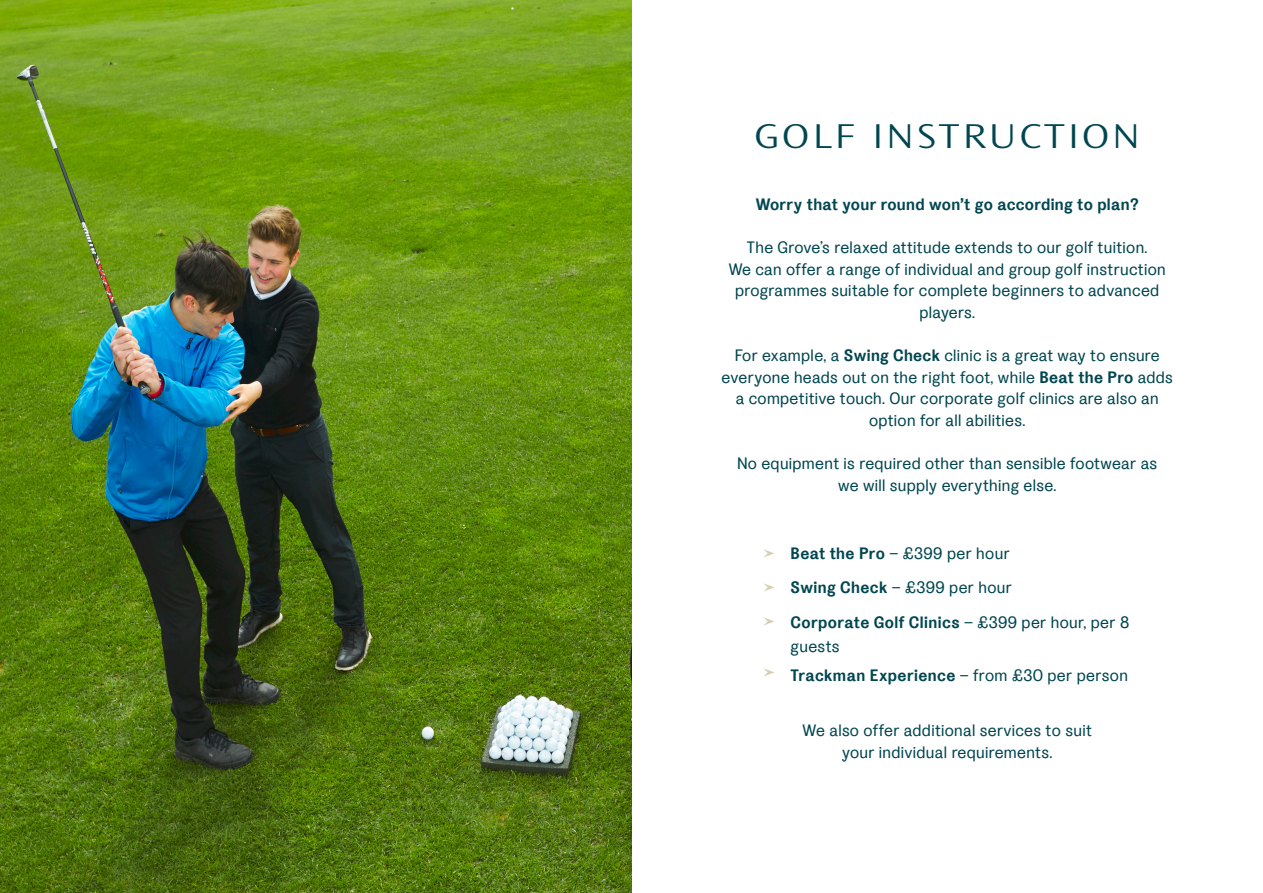
<style>
.page{position:relative;width:1263px;height:893px;background:#fff}
.page>*{position:absolute;margin:0;border:0;box-sizing:border-box;transform-origin:0 0}
.t1{font:300 expanded 36px "Ocean Sans Std";letter-spacing:.1em;color:#004650}
.t2{font:16.5px/21.6px "La Fabrique";letter-spacing:.02em;color:#004650;text-align:center}
.t3{font:700 16.5px "La Fabrique";letter-spacing:.02em;color:#004650}
.s1{font-weight:700}
</style>
<div class="page">
<img style="left:0;top:0;width:631px;height:893px">
<svg style="left:764px;top:549px;width:10px;height:8px"></svg>
<svg style="left:764px;top:583px;width:10px;height:8px"></svg>
<svg style="left:764px;top:617px;width:10px;height:9px"></svg>
<svg style="left:764px;top:668px;width:10px;height:8px"></svg>
<h1 class="t1" style="left:755px;top:116px;width:387px">GOLF INSTRUCTION</h1>
<p class="t3" style="left:756px;top:194px;width:385px">Worry that your round won’t go according to plan?</p>
<p class="t2" style="left:729px;top:236px;width:439px">The Grove’s relaxed attitude extends to our golf tuition.<br>We can offer a range of individual and group golf instruction programmes suitable for complete beginners to advanced players.</p>
<p class="t2" style="left:721px;top:344px;width:453px">For example, a <span class="s1">Swing Check</span> clinic is a great way to ensure everyone heads out on the right foot, while <span class="s1">Beat the Pro</span> adds a competitive touch. Our corporate golf clinics are also an option for all abilities.</p>
<p class="t2" style="left:737px;top:452px;width:422px">No equipment is required other than sensible footwear as we will supply everything else.</p>
<p class="t2" style="left:791px;top:536px;width:340px;line-height:34.2px;text-align:left"><span class="s1">Beat the Pro</span> – £399 per hour<br><span class="s1">Swing Check</span> – £399 per hour<br><span class="s1">Corporate Golf Clinics</span> – £399 per hour, per 8</p>
<p class="t2" style="left:791px;top:631px;width:339px;line-height:29.2px;text-align:left">guests<br><span class="s1">Trackman Experience</span> – from £30 per person</p>
<p class="t2" style="left:803px;top:719px;width:291px">We also offer additional services to suit your individual requirements.</p>
</div>
